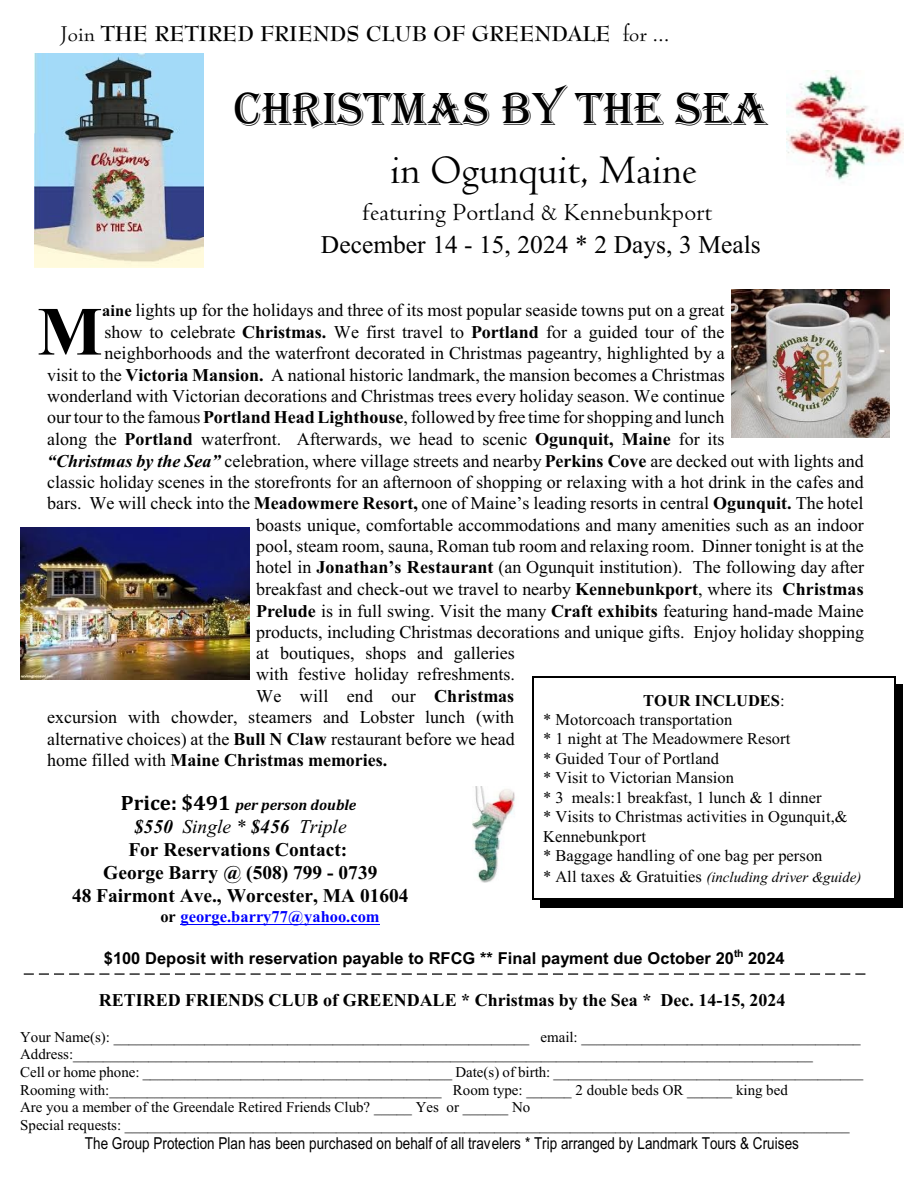
<style>
.page{position:relative;width:918px;height:1188px;background:#fff}
.page>*{position:absolute;margin:0;border:0;box-sizing:border-box;transform-origin:0 0}
.t1{font:700 69px "Times New Roman";color:#000}
.t2{font:48px "Algerian";color:#000}
.t3{font:42px "Centaur";letter-spacing:.005em;color:#000}
.t4{font:25.5px "Centaur";letter-spacing:.01em;color:#000}
.t5{font:25.5px "Times New Roman";color:#000}
.t6{font:700 21px "Bernhard Modern BT";letter-spacing:.005em;color:#000}
.t7{font:700 19.5px/23.1px "Times New Roman";color:#000;text-align:center}
.t8{font:18px "Times New Roman";color:#000}
.t9{font:700 18px "Times New Roman";color:#000}
.t10{font:16.5px/19.5px "Times New Roman";color:#000}
.t11{font:16.5px "Arial Narrow";color:#000}
.t12{font:700 16.5px "Arial";color:#000}
.t13{font:700 16.5px "Times New Roman";color:#00f}
.t14{font:15px/17.7px "Times New Roman";color:#000}
.t15{font:italic 15px "Times New Roman";color:#000}
.t16{font:italic 700 15px "Cambria";color:#000}
.s1{font-weight:400}
.s2{font-weight:700;font-size:16.5px}
.s3{font-weight:700}
.s4{font-weight:700;font-style:italic}
.s5{font-style:normal;font-size:21px}
.s6{font-style:italic}
.s7{font-weight:400;font-style:italic}
.s8{color:#000}
.s9{font-style:normal;font-size:16.5px}
</style>
<div class="page">
<img style="left:34px;top:54px;width:170px;height:213px">
<img style="left:731px;top:289px;width:159px;height:149px">
<img style="left:20px;top:528px;width:230px;height:152px">
<img style="left:472px;top:786px;width:61px;height:96px">
<hr style="left:533px;top:676px;width:1px;height:223px;background:#000">
<hr style="left:894px;top:676px;width:1px;height:223px;background:#000">
<hr style="left:533px;top:676px;width:362px;height:2px;background:#000">
<hr style="left:533px;top:898px;width:362px;height:2px;background:#000">
<div style="left:895px;top:684px;width:8px;height:224px;background:#000"></div>
<div style="left:541px;top:900px;width:362px;height:8px;background:#000"></div>
<img style="left:787px;top:70px;width:117px;height:111px">
<hr style="left:181px;top:924px;width:199px;height:1px;background:#00f">
<svg style="left:24px;top:973px;width:842px;height:2px"></svg>
<p class="t6" style="left:61px;top:25px;width:611px"><span class="s1">Join</span> THE RETIRED FRIENDS CLUB OF GREENDALE <span class="s1">for ...</span></p>
<h2 class="t2" style="left:234px;top:83px;width:536px">CHRISTMAS BY THE SEA</h2>
<h3 class="t3" style="left:390px;top:154px;width:308px">in Ogunquit, Maine</h3>
<h3 class="t4" style="left:362px;top:203px;width:351px">featuring Portland &amp; Kennebunkport</h3>
<h3 class="t5" style="left:321px;top:235px;width:441px">December 14 - 15, 2024 * 2 Days, 3 Meals</h3>
<h1 class="t1" style="left:37px;top:308px;width:67px">M</h1>
<p class="t8" style="left:102px;top:303px;width:624px"><span class="s2">aine</span> lights up for the holidays and three of its most popular seaside towns put on a great</p>
<p class="t8" style="left:105px;top:325px;width:622px">show to celebrate <span class="s3">Christmas.</span> We first travel to <span class="s3">Portland</span> for a guided tour of the</p>
<p class="t8" style="left:105px;top:346px;width:622px">neighborhoods and the waterfront decorated in Christmas pageantry, highlighted by a</p>
<p class="t8" style="left:47px;top:368px;width:679px">visit to the <span class="s3">Victoria Mansion.</span> A national historic landmark, the mansion becomes a Christmas</p>
<p class="t8" style="left:47px;top:389px;width:679px">wonderland with Victorian decorations and Christmas trees every holiday season. We continue</p>
<p class="t8" style="left:47px;top:411px;width:679px">our tour to the famous <span class="s3">Portland Head Lighthouse</span>,followed by free time for shopping and lunch</p>
<p class="t8" style="left:47px;top:432px;width:679px">along the <span class="s3">Portland</span> waterfront. Afterwards, we head to scenic <span class="s3">Ogunquit, Maine</span> for its</p>
<p class="t8" style="left:47px;top:454px;width:818px"><span class="s4">“Christmas by the Sea”</span> celebration, where village streets and nearby <span class="s3">Perkins Cove</span> are decked out with lights and</p>
<p class="t8" style="left:47px;top:475px;width:818px">classic holiday scenes in the storefronts for an afternoon of shopping or relaxing with a hot drink in the cafes and</p>
<p class="t8" style="left:47px;top:497px;width:818px">bars. We will check into the <span class="s3">Meadowmere Resort,</span> one of Maine’s leading resorts in central <span class="s3">Ogunquit.</span> The hotel</p>
<p class="t8" style="left:256px;top:518px;width:609px">boasts unique, comfortable accommodations and many amenities such as an indoor</p>
<p class="t8" style="left:256px;top:539px;width:609px">pool, steam room, sauna, Roman tub room and relaxing room. Dinner tonight is at the</p>
<p class="t8" style="left:256px;top:561px;width:609px">hotel in <span class="s3">Jonathan’s Restaurant</span> (an Ogunquit institution). The following day after</p>
<p class="t8" style="left:256px;top:583px;width:609px">breakfast and check-out we travel to nearby <span class="s3">Kennebunkport</span>, where its <span class="s3">Christmas</span></p>
<p class="t8" style="left:256px;top:604px;width:609px"><span class="s3">Prelude</span> is in full swing. Visit the many <span class="s3">Craft exhibits</span> featuring hand-made Maine</p>
<p class="t8" style="left:256px;top:625px;width:609px">products, including Christmas decorations and unique gifts. Enjoy holiday shopping</p>
<p class="t8" style="left:256px;top:647px;width:260px">at boutiques, shops and galleries</p>
<p class="t8" style="left:256px;top:668px;width:260px">with festive holiday refreshments.</p>
<p class="t8" style="left:256px;top:690px;width:259px">We will end our <span class="s3">Christmas</span></p>
<p class="t8" style="left:47px;top:711px;width:469px">excursion with chowder, steamers and Lobster lunch (with</p>
<p class="t8" style="left:47px;top:732px;width:469px">alternative choices) at the <span class="s3">Bull N Claw</span> restaurant before we head</p>
<p class="t9" style="left:47px;top:754px;width:342px"><span class="s1">home filled with</span> Maine Christmas memories.</p>
<p class="t16" style="left:121px;top:798px;width:237px"><span class="s5">Price: $491</span> per person double</p>
<p class="t7" style="left:72px;top:817px;width:338px"><span class="s6">$550</span> <span class="s7">Single *</span> <span class="s6">$456</span> <span class="s7">Triple<br></span>For Reservations Contact:<br>George Barry @ (508) 799 - 0739<br>48 Fairmont Ave., Worcester, MA 01604</p>
<p class="t13" style="left:160px;top:911px;width:221px"><span class="s8">or</span> george.barry77@yahoo.com</p>
<p class="t12" style="left:104px;top:952px;width:682px">$100 Deposit with reservation payable to RFCG ** Final payment due October 20<sup>th</sup> 2024</p>
<p class="t9" style="left:99px;top:994px;width:688px">RETIRED FRIENDS CLUB of GREENDALE * Christmas by the Sea * Dec. 14-15, 2024</p>
<p class="t14" style="left:20px;top:1029px;width:845px">Your Name(s): _______________________________________________________ email: _____________________________________ Address:__________________________________________________________________________________________________<br>Cell or home phone: _________________________________________ Date(s) of birth: _________________________________________ Rooming with:____________________________________________ Room type: ______ 2 double beds OR ______ king bed<br>Are you a member of the Greendale Retired Friends Club? _____ Yes or ______ No<br>Special requests: ________________________________________________________________________________________________</p>
<p class="t11" style="left:85px;top:1137px;width:716px">The Group Protection Plan has been purchased on behalf of all travelers * Trip arranged by Landmark Tours &amp; Cruises</p>
<p class="t10" style="left:543px;top:692px;width:306px;text-indent:100px"><span class="s3">TOUR INCLUDES</span>:<br>* Motorcoach transportation<br>* 1 night at The Meadowmere Resort<br>* Guided Tour of Portland<br>* Visit to Victorian Mansion<br>* 3 meals:1 breakfast, 1 lunch &amp; 1 dinner<br>* Visits to Christmas activities in Ogunquit,&amp;<br>Kennebunkport<br>* Baggage handling of one bag per person</p>
<p class="t15" style="left:543px;top:872px;width:320px"><span class="s9">* All taxes &amp; Gratuities</span> (including driver &amp;guide)</p>
</div>
